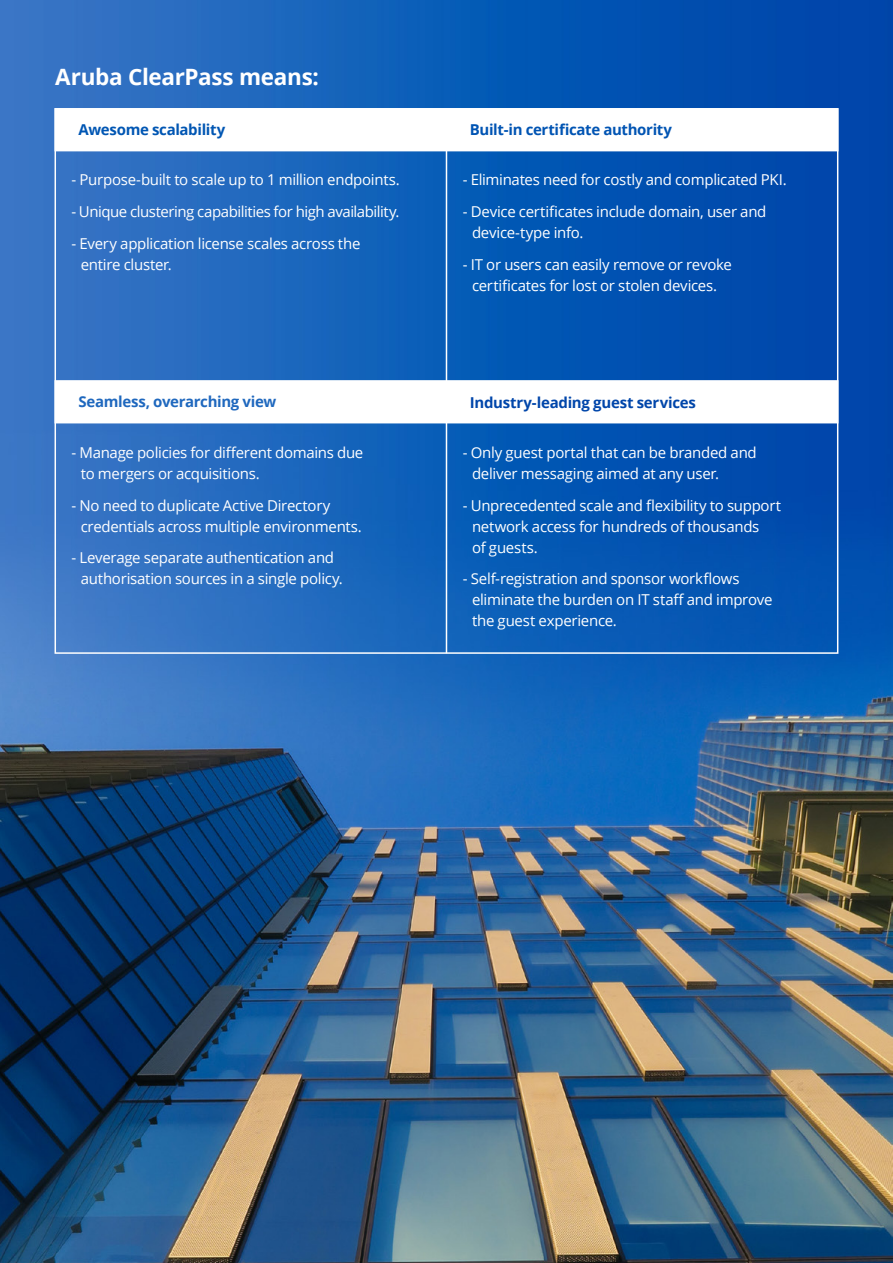
<style>
.page{position:relative;width:893px;height:1263px;background:#fff}
.page>*{position:absolute;margin:0;border:0;box-sizing:border-box;transform-origin:0 0}
.t1{font:700 22.5px "Open Sans";letter-spacing:-.015em;color:#fff}
.t2{font:15px/21px "Open Sans";letter-spacing:-.02em;color:#fff}
.t3{font:700 15px "Open Sans";letter-spacing:-.02em;color:#0046aa}
.t4{font:700 15px "Open Sans";letter-spacing:-.025em;color:#0054b3}
.t5{font:700 15px "Open Sans";letter-spacing:-.02em;color:#1f68be}
.t6{font:700 15px "Open Sans";letter-spacing:-.02em;color:#0056b3}
</style>
<div class="page">
<img style="left:0;top:0;width:893px;height:1263px">
<div style="left:55px;top:380px;width:783px;height:43px;background:#fff;border:2px solid #fff"></div>
<div style="left:55px;top:108px;width:783px;height:43px;background:#fff"></div>
<hr style="left:446px;top:145px;width:1px;height:508px;background:#fff">
<h1 class="t1" style="left:55px;top:61px;width:265px">Aruba ClearPass means:</h1>
<p class="t6" style="left:79px;top:119px;width:148px">Awesome scalability</p>
<p class="t2" style="left:72px;top:169px;width:330px">- Purpose-built to scale up to 1 million endpoints.</p>
<p class="t2" style="left:71px;top:201px;width:330px">- Unique clustering capabilities for high availability.</p>
<p class="t2" style="left:81px;top:232px;width:281px;text-indent:-9px">- Every application license scales across the entire cluster.</p>
<p class="t5" style="left:79px;top:391px;width:199px">Seamless, overarching view</p>
<p class="t2" style="left:81px;top:442px;width:284px;text-indent:-9px">- Manage policies for different domains due to mergers or acquisitions.</p>
<p class="t2" style="left:81px;top:494px;width:283px;text-indent:-9px">- No need to duplicate Active Directory credentials across multiple environments.</p>
<p class="t2" style="left:81px;top:547px;width:264px;text-indent:-9px">- Leverage separate authentication and authorisation sources in a single policy.</p>
<p class="t4" style="left:470px;top:119px;width:204px">Built-in certificate authority</p>
<p class="t2" style="left:463px;top:169px;width:325px">- Eliminates need for costly and complicated PKI.</p>
<p class="t2" style="left:472px;top:201px;width:296px;text-indent:-9px">- Device certificates include domain, user and device-type info.</p>
<p class="t2" style="left:463px;top:253px;width:270px;text-align:center">- IT or users can easily remove or revoke certificates for lost or stolen devices.</p>
<p class="t3" style="left:470px;top:392px;width:228px">Industry-leading guest services</p>
<p class="t2" style="left:472px;top:442px;width:286px;text-indent:-9px">- Only guest portal that can be branded and deliver messaging aimed at any user.</p>
<p class="t2" style="left:472px;top:494px;width:311px;text-indent:-9px">- Unprecedented scale and flexibility to support network access for hundreds of thousands<br>of guests.</p>
<p class="t2" style="left:472px;top:568px;width:302px;text-indent:-9px">- Self-registration and sponsor workflows eliminate the burden on IT staff and improve the guest experience.</p>
</div>
